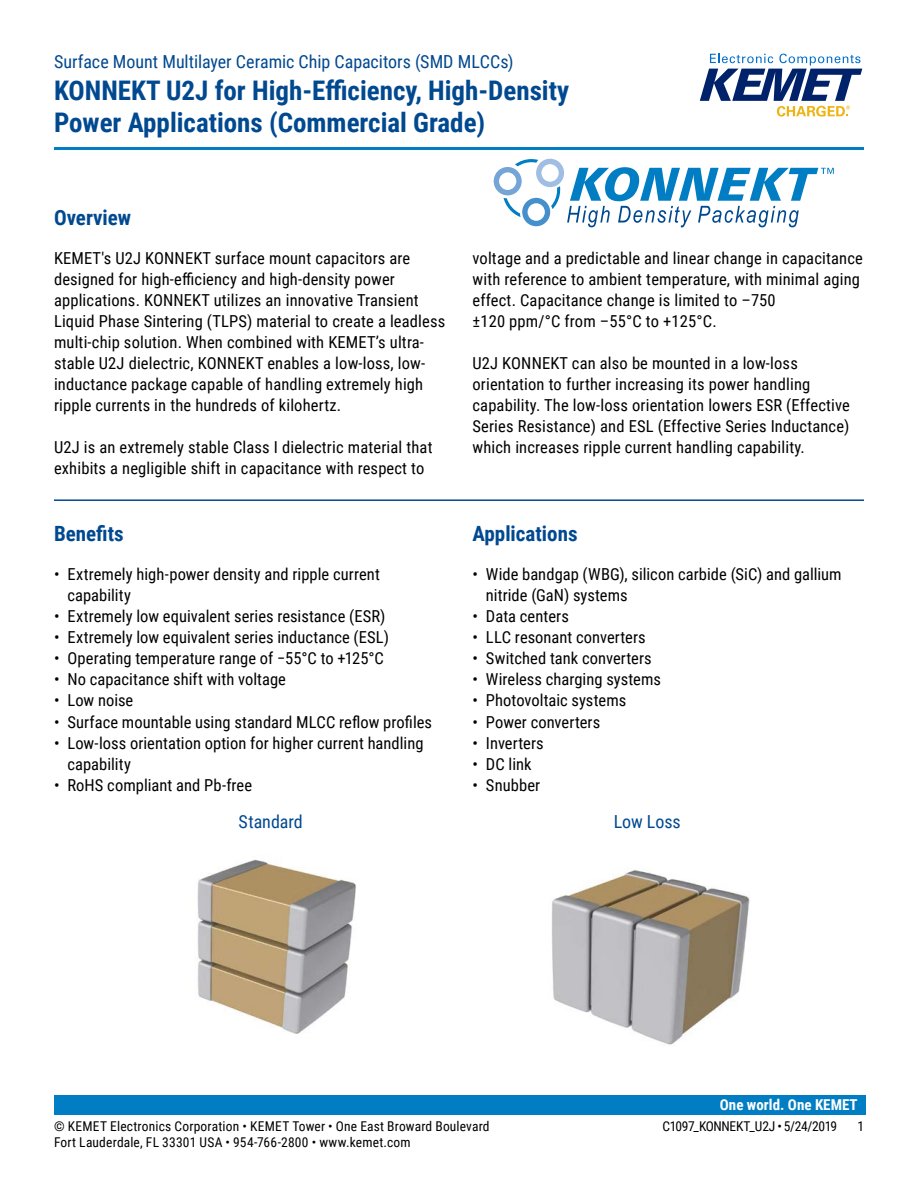
<style>
.page{position:relative;width:918px;height:1188px;background:#fff}
.page>*{position:absolute;margin:0;border:0;box-sizing:border-box;transform-origin:0 0}
.t1{font:700 27px/32.4px "Roboto Condensed";color:#004990}
.t2{font:700 21px "Roboto Condensed";color:#004990}
.t3{font:18px "Roboto Condensed";color:#004990}
.t4{font:16.5px/21px "Roboto Condensed";letter-spacing:.01em;color:#000}
.t5{font:700 15px "Roboto Condensed";color:#fff}
.t6{font:13.5px "Roboto Condensed";letter-spacing:.015em;color:#000}
.t7{font:13.5px "Roboto Condensed";letter-spacing:-.025em;color:#000}
</style>
<div class="page">
<svg style="left:700px;top:54px;width:162px;height:63px"></svg>
<hr style="left:54px;top:147px;width:810px;height:3px;background:#007dc3">
<div style="left:54px;top:1095px;width:811px;height:20px;background:#007dc3"></div>
<img style="left:552px;top:870px;width:198px;height:175px">
<img style="left:197px;top:860px;width:159px;height:174px">
<hr style="left:54px;top:499px;width:810px;height:2px;background:#004990">
<svg style="left:494px;top:159px;width:340px;height:68px"></svg>
<p class="t3" style="left:54px;top:48px;width:461px">Surface Mount Multilayer Ceramic Chip Capacitors (SMD MLCCs)</p>
<h1 class="t1" style="left:54px;top:73px;width:517px">KONNEKT U2J for High-Efficiency, High-Density<br>Power Applications (Commercial Grade)</h1>
<p class="t2" style="left:54px;top:203px;width:79px">Overview</p>
<p class="t4" style="left:54px;top:247px;width:393px">KEMET's U2J KONNEKT surface mount capacitors are designed for high-efficiency and high-density power applications. KONNEKT utilizes an innovative Transient Liquid Phase Sintering (TLPS) material to create a leadless multi-chip solution. When combined with KEMET’s ultra&shy;stable U2J dielectric, KONNEKT enables a low-loss, low&shy;inductance package capable of handling extremely high ripple currents in the hundreds of kilohertz.</p>
<p class="t4" style="left:54px;top:436px;width:380px">U2J is an extremely stable Class I dielectric material that exhibits a negligible shift in capacitance with respect to</p>
<p class="t2" style="left:54px;top:519px;width:71px">Benefits</p>
<p class="t4" style="left:67px;top:563px;width:314px;text-indent:-13px">• Extremely high-power density and ripple current capability</p>
<p class="t4" style="left:54px;top:606px;width:333px">• Extremely low equivalent series resistance (ESR)</p>
<p class="t4" style="left:54px;top:627px;width:336px">• Extremely low equivalent series inductance (ESL)</p>
<p class="t4" style="left:54px;top:648px;width:331px">• Operating temperature range of −55°C to +125°C</p>
<p class="t4" style="left:54px;top:669px;width:234px">• No capacitance shift with voltage</p>
<p class="t4" style="left:54px;top:690px;width:81px">• Low noise</p>
<p class="t4" style="left:54px;top:711px;width:380px">• Surface mountable using standard MLCC reflow profiles</p>
<p class="t4" style="left:67px;top:732px;width:358px;text-indent:-13px">• Low-loss orientation option for higher current handling capability</p>
<p class="t4" style="left:54px;top:774px;width:200px">• RoHS compliant and Pb-free</p>
<p class="t4" style="left:473px;top:247px;width:392px">voltage and a predictable and linear change in capacitance with reference to ambient temperature, with minimal aging effect. Capacitance change is limited to –750<br>±120 ppm/°C from –55°C to +125°C.</p>
<p class="t4" style="left:473px;top:352px;width:379px">U2J KONNEKT can also be mounted in a low-loss orientation to further increasing its power handling capability. The low-loss orientation lowers ESR (Effective Series Resistance) and ESL (Effective Series Inductance) which increases ripple current handling capability.</p>
<p class="t2" style="left:472px;top:519px;width:107px">Applications</p>
<p class="t4" style="left:486px;top:563px;width:357px;text-indent:-13px">• Wide bandgap (WBG), silicon carbide (SiC) and gallium nitride (GaN) systems</p>
<p class="t4" style="left:472px;top:606px;width:98px">• Data centers</p>
<p class="t4" style="left:472px;top:627px;width:175px">• LLC resonant converters</p>
<p class="t4" style="left:472px;top:648px;width:181px">• Switched tank converters</p>
<p class="t4" style="left:472px;top:669px;width:190px">• Wireless charging systems</p>
<p class="t4" style="left:472px;top:690px;width:155px">• Photovoltaic systems</p>
<p class="t4" style="left:472px;top:711px;width:129px">• Power converters</p>
<p class="t4" style="left:472px;top:732px;width:73px">• Inverters</p>
<p class="t4" style="left:472px;top:753px;width:61px">• DC link</p>
<p class="t4" style="left:472px;top:774px;width:69px">• Snubber</p>
<p class="t3" style="left:239px;top:809px;width:66px">Standard</p>
<p class="t3" style="left:614px;top:809px;width:69px">Low Loss</p>
<p class="t5" style="left:720px;top:1094px;width:139px">One world. One KEMET</p>
<p class="t6" style="left:54px;top:1116px;width:437px">© KEMET Electronics Corporation • KEMET Tower • One East Broward Boulevard</p>
<p class="t7" style="left:662px;top:1116px;width:176px">C1097_KONNEKT_U2J • 5/24/2019</p>
<p class="t6" style="left:857px;top:1116px;width:8px">1</p>
<p class="t6" style="left:54px;top:1133px;width:358px">Fort Lauderdale, FL 33301 USA • 954-766-2800 • www.kemet.com</p>
</div>
